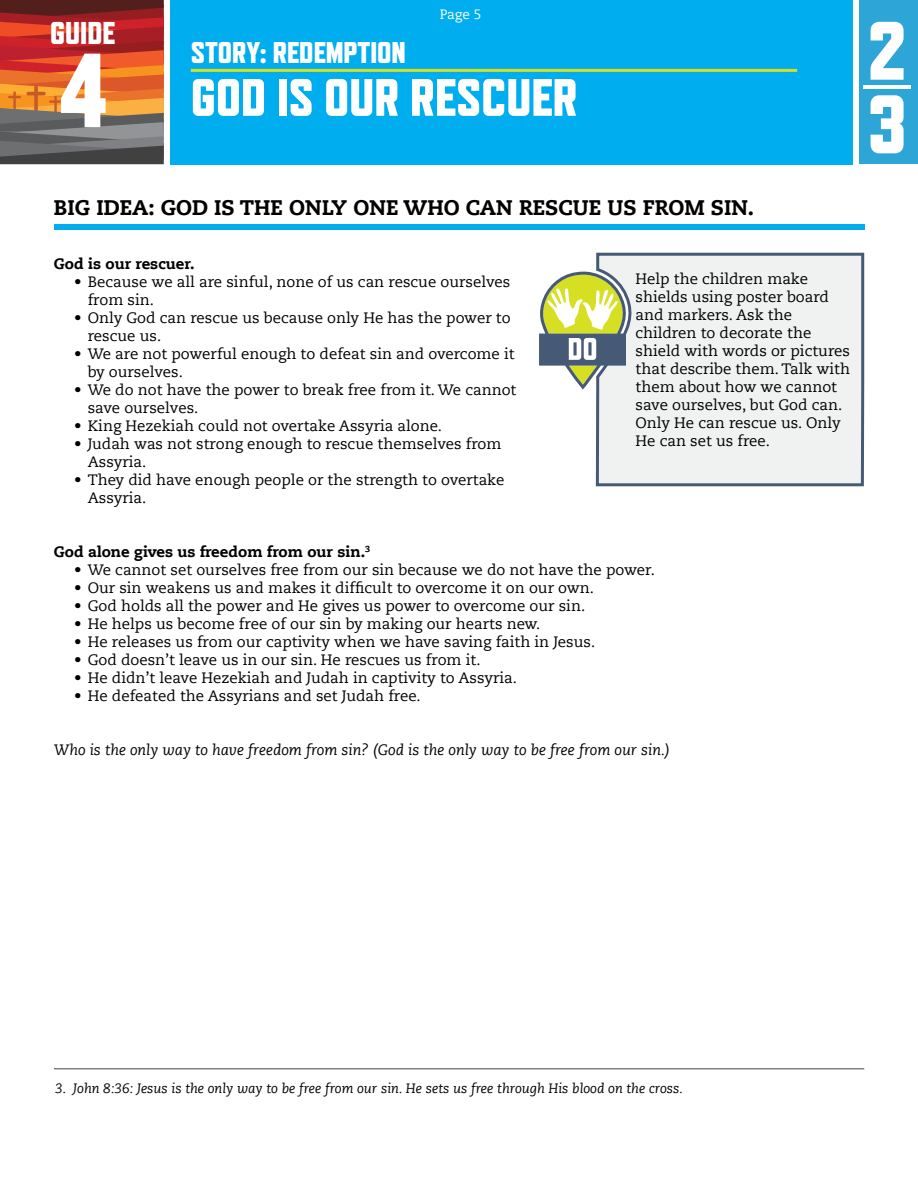
<style>
.page{position:relative;width:918px;height:1188px;background:#fff}
.page>*{position:absolute;margin:0;border:0;box-sizing:border-box;transform-origin:0 0}
.t1{font:800 105px "Refrigerator Deluxe";color:#fff}
.t2{font:800 82.5px/73.5px "Refrigerator Deluxe";color:#fff}
.t3{font:800 52.5px "Refrigerator Deluxe";color:#fff}
.t4{font:800 31.5px "Refrigerator Deluxe";color:#fff}
.t5{font:800 30px "Refrigerator Deluxe";color:#fff}
.t6{font:800 21px "Caecilia LT Std";color:#000}
.t7{font:15px/18px "Caecilia LT Std";color:#000}
.t8{font:italic 15px "Caecilia LT Std";color:#000}
.t9{font:800 15px "Caecilia LT Std";color:#000}
.t10{font:italic 13.5px "Caecilia LT Std";color:#000}
.t11{font:13.5px "Caecilia LT Std";color:#fff}
</style>
<div class="page">
<svg style="left:0;top:0;width:164px;height:164px;background:#a8553b"></svg>
<div style="left:170px;top:0;width:682px;height:164px;background:#00aeef"></div>
<hr style="left:191px;top:69px;width:606px;height:3px;background:#d7df23">
<div style="left:859px;top:0;width:59px;height:164px;background:#2ea5d7"></div>
<hr style="left:863px;top:85px;width:48px;height:4px;background:#fff">
<div style="left:54px;top:224px;width:810px;height:6px;background:#00aeef"></div>
<hr style="left:54px;top:1068px;width:810px;height:2px;background:#808285">
<div style="left:595px;top:252px;width:270px;height:235px;background:#f0f1f1"></div>
<svg style="left:539px;top:272px;width:88px;height:118px"></svg>
<h3 class="t4" style="left:50px;top:14px;width:67px">GUIDE</h3>
<h1 class="t1" style="left:58px;top:28px;width:52px">4</h1>
<p class="t11" style="left:440px;top:6px;width:43px">Page 5</p>
<h3 class="t5" style="left:191px;top:35px;width:217px">STORY: REDEMPTION</h3>
<h3 class="t3" style="left:191px;top:66px;width:388px">GOD IS OUR RESCUER</h3>
<h3 class="t6" style="left:54px;top:194px;width:701px">BIG IDEA: GOD IS THE ONLY ONE WHO CAN RESCUE US FROM SIN.</h3>
<p class="t9" style="left:54px;top:254px;width:142px">God is our rescuer.</p>
<p class="t7" style="left:88px;top:273px;width:424px;text-indent:-14px">• Because we all are sinful, none of us can rescue ourselves from sin.</p>
<p class="t7" style="left:88px;top:309px;width:424px;text-indent:-14px">• Only God can rescue us because only He has the power to rescue us.</p>
<p class="t7" style="left:88px;top:345px;width:428px;text-indent:-14px">• We are not powerful enough to defeat sin and overcome it by ourselves.</p>
<p class="t7" style="left:88px;top:381px;width:430px;text-indent:-14px">• We do not have the power to break free from it. We cannot save ourselves.</p>
<p class="t7" style="left:74px;top:417px;width:369px">• King Hezekiah could not overtake Assyria alone.</p>
<p class="t7" style="left:88px;top:435px;width:415px;text-indent:-14px">• Judah was not strong enough to rescue themselves from<br>Assyria.</p>
<p class="t7" style="left:88px;top:471px;width:418px;text-indent:-14px">• They did have enough people or the strength to overtake<br>Assyria.</p>
<p class="t9" style="left:54px;top:542px;width:318px">God alone gives us freedom from our sin.<sup>3</sup></p>
<p class="t7" style="left:74px;top:561px;width:582px">• We cannot set ourselves free from our sin because we do not have the power.</p>
<p class="t7" style="left:74px;top:579px;width:521px">• Our sin weakens us and makes it difficult to overcome it on our own.</p>
<p class="t7" style="left:74px;top:597px;width:512px">• God holds all the power and He gives us power to overcome our sin.</p>
<p class="t7" style="left:74px;top:615px;width:468px">• He helps us become free of our sin by making our hearts new.</p>
<p class="t7" style="left:74px;top:633px;width:522px">• He releases us from our captivity when we have saving faith in Jesus.</p>
<p class="t7" style="left:74px;top:651px;width:408px">• God doesn’t leave us in our sin. He rescues us from it.</p>
<p class="t7" style="left:74px;top:669px;width:444px">• He didn’t leave Hezekiah and Judah in captivity to Assyria.</p>
<p class="t7" style="left:74px;top:687px;width:348px">• He defeated the Assyrians and set Judah free.</p>
<p class="t8" style="left:54px;top:741px;width:618px">Who is the only way to have freedom from sin? (God is the only way to be free from our sin.)</p>
<p class="t7" style="left:636px;top:270px;width:216px">Help the children make shields using poster board and markers. Ask the children to decorate the shield with words or pictures that describe them. Talk with them about how we cannot save ourselves, but God can.<br>Only He can rescue us. Only<br>He can set us free.</p>
<h2 class="t2" style="left:867px;top:13px;width:41px">2<br>3</h2>
<p class="t10" style="left:55px;top:1080px;width:629px">3. John 8:36: Jesus is the only way to be free from our sin. He sets us free through His blood on the cross.</p>
</div>
